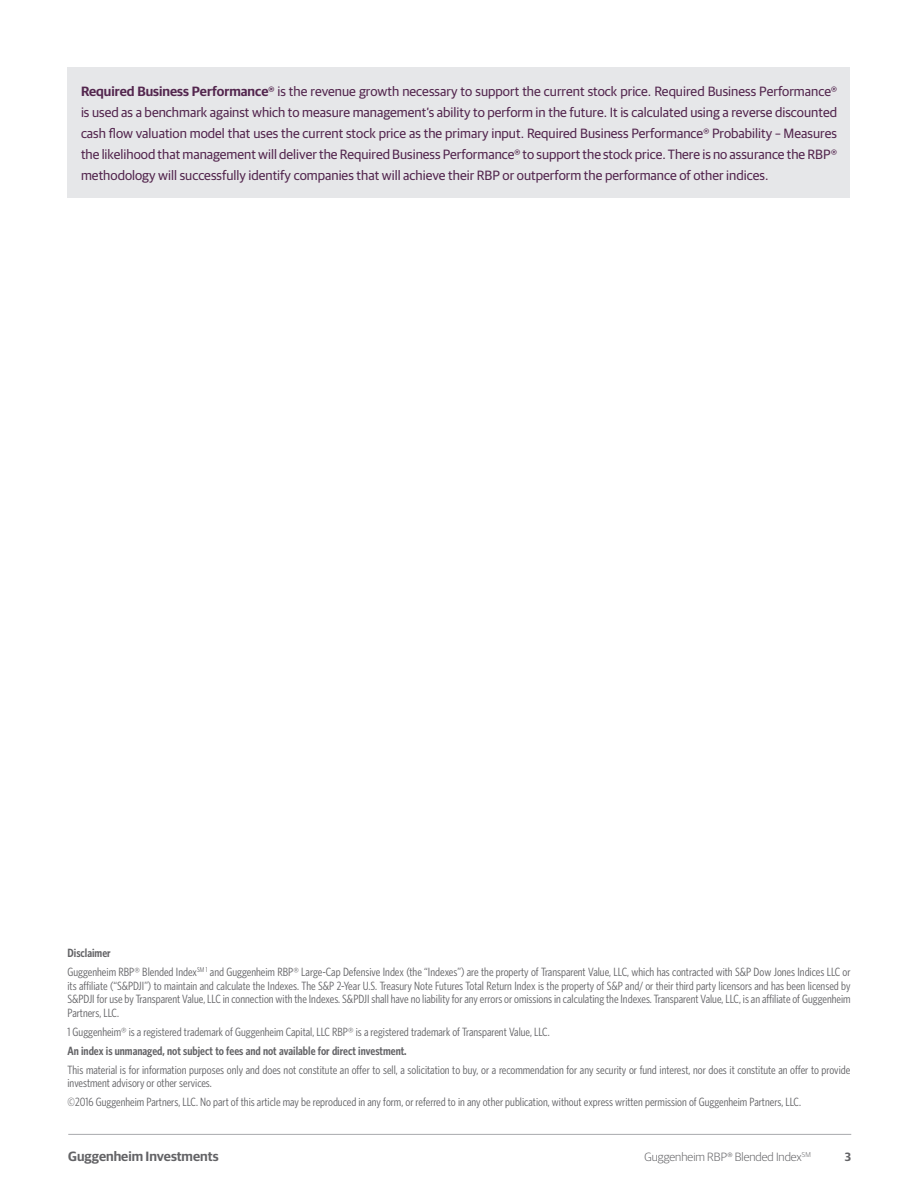
<style>
.page{position:relative;width:918px;height:1188px;background:#fff}
.page>*{position:absolute;margin:0;border:0;box-sizing:border-box;transform-origin:0 0}
.t1{font:13.5px/21px "Guardian Sans";color:#53264e;text-align:justify}
.t2{font:600 13.5px "Guardian Sans";color:#636366}
.Disclosure{font:12px/13.5px "Whitney Condensed";color:#636366;text-align:justify}
.Disclosure-2{font:600 12px "Whitney Condensed";color:#636366}
.t3{font:300 12px "Guardian Sans";color:#636366}
.t4{font:600 12px "Guardian Sans";color:#636366}
.s1{font-weight:600}
</style>
<div class="page">
<hr style="left:68px;top:1134px;width:783px;height:1px;background:#a8a9ad">
<div style="left:68px;top:68px;width:782px;height:130px;background:#e6e7e9"></div>
<p class="t1" style="left:81px;top:80px;width:758px"><span class="s1">Required Business Performance®</span> is the revenue growth necessary to support the current stock price. Required Business Performance® is used as a benchmark against which to measure management’s ability to perform in the future. It is calculated using a reverse discounted cash flow valuation model that uses the current stock price as the primary input. Required Business Performance® Probability – Measures the likelihood that management will deliver the Required Business Performance® to support the stock price. There is no assurance the RBP® methodology will successfully identify companies that will achieve their RBP or outperform the performance of other indices.</p>
<p class="Disclosure-2" style="left:68px;top:946px;width:45px">Disclaimer</p>
<p class="Disclosure" style="left:68px;top:965px;width:785px">Guggenheim RBP® Blended Index<sup>SM</sup> <sup>1</sup> and Guggenheim RBP® Large-Cap Defensive Index (the “Indexes”) are the property of Transparent Value, LLC, which has contracted with S&amp;P Dow Jones Indices LLC or its affiliate (“S&amp;PDJI”) to maintain and calculate the Indexes. The S&amp;P 2-Year U.S. Treasury Note Futures Total Return Index is the property of S&amp;P and/ or their third party licensors and has been licensed by S&amp;PDJI for use by Transparent Value, LLC in connection with the Indexes. S&amp;PDJI shall have no liability for any errors or omissions in calculating the Indexes. Transparent Value, LLC, is an affiliate of Guggenheim Partners, LLC.</p>
<p class="Disclosure" style="left:68px;top:1024px;width:484px">1 Guggenheim® is a registered trademark of Guggenheim Capital, LLC RBP® is a registered trademark of Transparent Value, LLC.</p>
<p class="Disclosure-2" style="left:68px;top:1043px;width:341px">An index is unmanaged, not subject to fees and not available for direct investment.</p>
<p class="Disclosure" style="left:68px;top:1062px;width:784px">This material is for information purposes only and does not constitute an offer to sell, a solicitation to buy, or a recommendation for any security or fund interest, nor does it constitute an offer to provide investment advisory or other services.</p>
<p class="Disclosure" style="left:68px;top:1095px;width:735px">©2016 Guggenheim Partners, LLC. No part of this article may be reproduced in any form, or referred to in any other publication, without express written permission of Guggenheim Partners, LLC.</p>
<p class="t2" style="left:68px;top:1146px;width:152px">Guggenheim Investments</p>
<p class="t3" style="left:644px;top:1148px;width:168px">Guggenheim RBP® Blended Index<sup>SM</sup></p>
<p class="t4" style="left:845px;top:1148px;width:8px">3</p>
</div>
